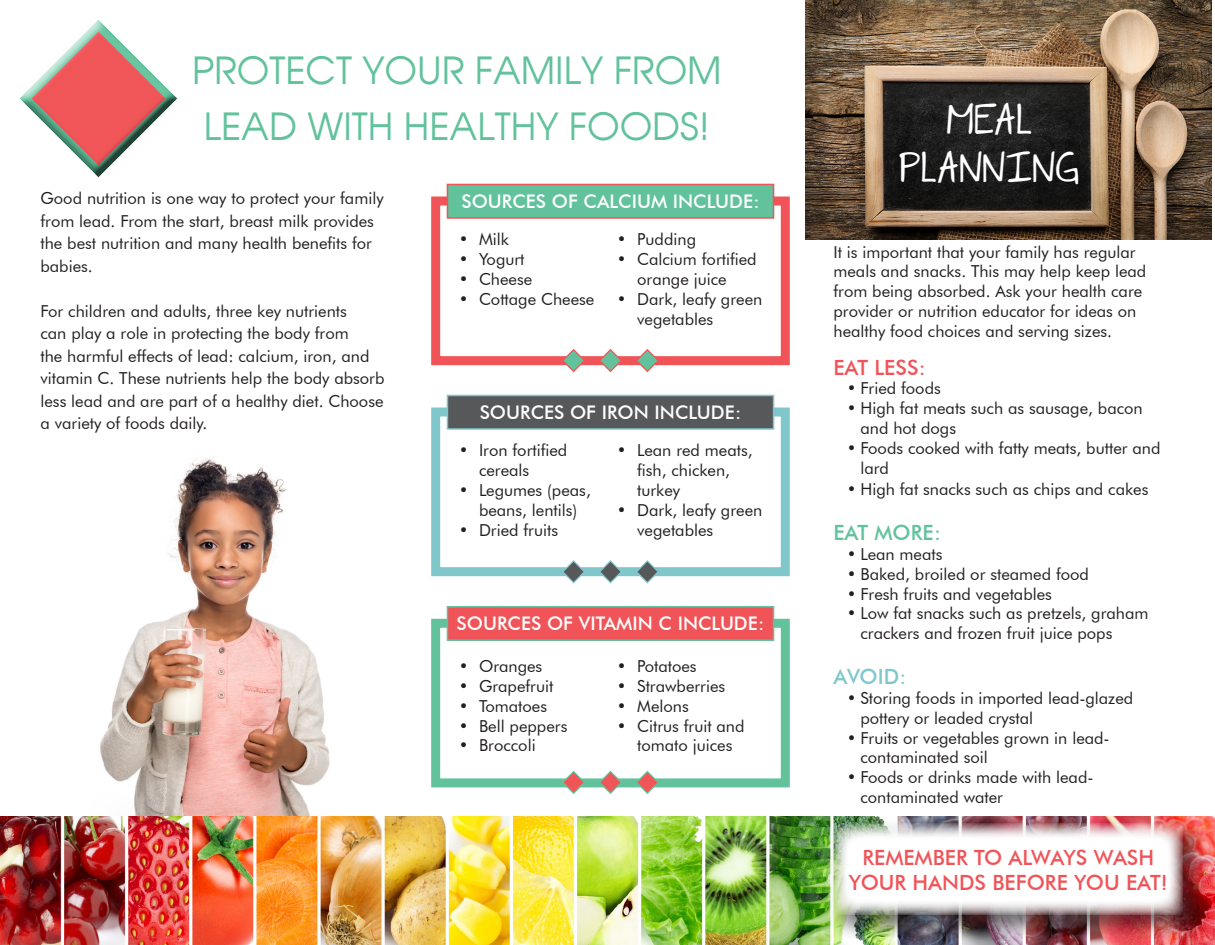
<style>
.page{position:relative;width:1215px;height:945px;background:#fff}
.page>*{position:absolute;margin:0;border:0;box-sizing:border-box;transform-origin:0 0}
.t1{font:40.5px "A Year Without Rain";letter-spacing:.015em;color:#fff}
.t2{font:37.5px "Avalon Plain";color:#61c29c}
.t3{font:500 21px/25.2px "Futura BT";color:#f05458;text-align:center}
.t4{font:500 21px "Futura BT";color:#61c29c}
.t5{font:500 21px "Futura BT";letter-spacing:-.01em;color:#80c7cc}
.t6{font:500 18.75px "Futura BT";color:#fff}
.t7{font:16.5px/19.8px "Futura BT";color:#231f20}
</style>
<div class="page">
<img style="left:38px;top:457px;width:357px;height:360px">
<img style="left:0;top:817px;width:1215px;height:128px">
<div style="left:829px;top:819px;width:380px;height:121px;background:#231f20;opacity:.6"></div>
<svg style="left:833px;top:824px;width:350px;height:91px"></svg>
<div style="left:431px;top:196px;width:359px;height:169px;border:9px solid #f05458"></div>
<div style="left:447px;top:184px;width:327px;height:35px;background:#61c29c;border:2px solid #f05458"></div>
<div style="left:431px;top:408px;width:359px;height:168px;border:9px solid #80c7cc"></div>
<div style="left:447px;top:395px;width:327px;height:35px;background:#57585a;border:2px solid #82c4c9"></div>
<div style="left:431px;top:619px;width:359px;height:168px;border:9px solid #61c29c"></div>
<div style="left:447px;top:606px;width:327px;height:35px;background:#f05458;border:2px solid #61c29c"></div>
<svg style="left:562px;top:771px;width:23px;height:23px"></svg>
<svg style="left:599px;top:771px;width:23px;height:23px"></svg>
<svg style="left:636px;top:771px;width:23px;height:23px"></svg>
<svg style="left:562px;top:560px;width:23px;height:24px"></svg>
<svg style="left:599px;top:560px;width:23px;height:24px"></svg>
<svg style="left:636px;top:560px;width:23px;height:24px"></svg>
<svg style="left:562px;top:349px;width:23px;height:23px"></svg>
<svg style="left:599px;top:349px;width:23px;height:23px"></svg>
<svg style="left:636px;top:349px;width:23px;height:23px"></svg>
<div style="left:17px;top:18px;width:160px;height:85px;background:#fff;opacity:.75"></div>
<div style="left:17px;top:91px;width:160px;height:88px;background:#231f20;opacity:.75"></div>
<img style="left:806px;top:0;width:405px;height:239px">
<p class="t2" style="left:192px;top:47px;width:531px">PROTECT YOUR FAMILY FROM</p>
<p class="t2" style="left:204px;top:103px;width:508px">LEAD WITH HEALTHY FOODS!</p>
<p class="t7" style="left:40px;top:187px;width:345px;line-height:22.5px">Good nutrition is one way to protect your family from lead. From the start, breast milk provides the best nutrition and many health benefits for babies.</p>
<p class="t7" style="left:40px;top:299px;width:346px;line-height:22.5px">For children and adults, three key nutrients<br>can play a role in protecting the body from<br>the harmful effects of lead: calcium, iron, and vitamin C. These nutrients help the body absorb less lead and are part of a healthy diet. Choose a variety of foods daily.</p>
<p class="t6" style="left:461px;top:190px;width:300px">SOURCES OF CALCIUM INCLUDE:</p>
<p class="t7" style="left:459px;top:229px;width:52px">• Milk</p>
<p class="t7" style="left:459px;top:249px;width:67px">• Yogurt</p>
<p class="t7" style="left:459px;top:269px;width:75px">• Cheese</p>
<p class="t7" style="left:459px;top:289px;width:137px">• Cottage Cheese</p>
<p class="t7" style="left:617px;top:229px;width:81px">• Pudding</p>
<p class="t7" style="left:617px;top:249px;width:141px;text-align:center">• Calcium fortified orange juice</p>
<p class="t7" style="left:637px;top:289px;width:127px;text-indent:-20px">• Dark, leafy green vegetables</p>
<p class="t6" style="left:480px;top:401px;width:263px">SOURCES OF IRON INCLUDE:</p>
<p class="t7" style="left:479px;top:441px;width:90px;text-indent:-20px">• Iron fortified cereals</p>
<p class="t7" style="left:459px;top:480px;width:134px;text-align:center">• Legumes (peas, beans, lentils)</p>
<p class="t7" style="left:459px;top:520px;width:101px">• Dried fruits</p>
<p class="t7" style="left:637px;top:441px;width:117px;text-indent:-20px">• Lean red meats, fish, chicken, turkey</p>
<p class="t7" style="left:637px;top:500px;width:127px;text-indent:-20px">• Dark, leafy green vegetables</p>
<p class="t6" style="left:457px;top:612px;width:309px">SOURCES OF VITAMIN C INCLUDE:</p>
<p class="t7" style="left:459px;top:656px;width:85px">• Oranges</p>
<p class="t7" style="left:459px;top:676px;width:96px">• Grapefruit</p>
<p class="t7" style="left:459px;top:696px;width:90px">• Tomatoes</p>
<p class="t7" style="left:459px;top:716px;width:110px">• Bell peppers</p>
<p class="t7" style="left:459px;top:735px;width:78px">• Broccoli</p>
<p class="t7" style="left:617px;top:656px;width:81px">• Potatoes</p>
<p class="t7" style="left:617px;top:676px;width:110px">• Strawberries</p>
<p class="t7" style="left:617px;top:696px;width:73px">• Melons</p>
<p class="t7" style="left:617px;top:716px;width:129px;text-align:center">• Citrus fruit and tomato juices</p>
<p class="t1" style="left:946px;top:93px;width:87px">MEAL</p>
<p class="t1" style="left:898px;top:142px;width:182px">PLANNING</p>
<p class="t7" style="left:833px;top:242px;width:314px">It is important that your family has regular meals and snacks. This may help keep lead from being absorbed. Ask your health care provider or nutrition educator for ideas on healthy food choices and serving sizes.</p>
<p class="t3" style="left:833px;top:354px;width:94px">EAT LESS:</p>
<p class="t7" style="left:847px;top:379px;width:95px">• Fried foods</p>
<p class="t7" style="left:860px;top:398px;width:284px;text-indent:-14px">• High fat meats such as sausage, bacon and hot dogs</p>
<p class="t7" style="left:860px;top:438px;width:302px;text-indent:-14px">• Foods cooked with fatty meats, butter and lard</p>
<p class="t7" style="left:847px;top:479px;width:303px">• High fat snacks such as chips and cakes</p>
<p class="t4" style="left:833px;top:520px;width:109px">EAT MORE:</p>
<p class="t7" style="left:847px;top:544px;width:97px">• Lean meats</p>
<p class="t7" style="left:847px;top:564px;width:244px">• Baked, broiled or steamed food</p>
<p class="t7" style="left:847px;top:584px;width:207px">• Fresh fruits and vegetables</p>
<p class="t7" style="left:860px;top:604px;width:289px;text-indent:-14px">• Low fat snacks such as pretzels, graham crackers and frozen fruit juice pops</p>
<p class="t5" style="left:833px;top:664px;width:74px">AVOID:</p>
<p class="t7" style="left:860px;top:688px;width:274px;text-indent:-14px">• Storing foods in imported lead-glazed pottery or leaded crystal</p>
<p class="t7" style="left:860px;top:728px;width:251px;text-indent:-14px">• Fruits or vegetables grown in lead&shy;contaminated soil</p>
<p class="t7" style="left:860px;top:767px;width:234px;text-indent:-14px">• Foods or drinks made with lead&shy;contaminated water</p>
<p class="t3" style="left:849px;top:844px;width:320px">REMEMBER TO ALWAYS WASH<br>YOUR HANDS BEFORE YOU EAT!</p>
</div>
